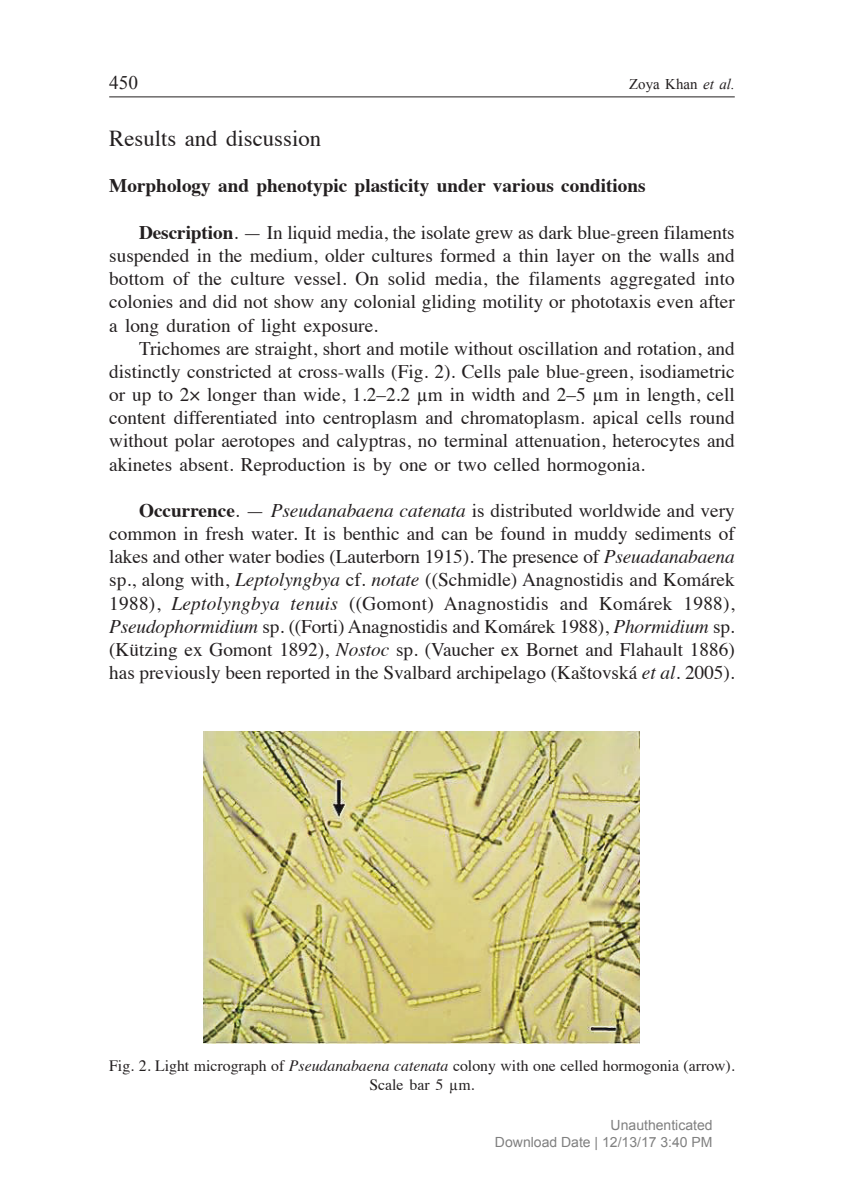
<style>
.page{position:relative;width:844px;height:1191px;background:#fff}
.page>*{position:absolute;margin:0;border:0;box-sizing:border-box;transform-origin:0 0}
.t1{font:22.75px "Times";color:#231f20}
.t2{font:19.25px/23.1px "Times";color:#231f20;text-align:justify}
.t3{font:700 19.25px "Times";color:#231f20}
.t4{font:19.25px "Times New Roman";color:#231f20}
.t5{font:15.75px/18.4px "Times";color:#231f20;text-align:center}
.t6{font:14.88px "Times New Roman";color:#231f20}
.t7{font:14px/17.5px "Arial";color:#808080;text-align:right}
.s1{font-style:italic}
.s2{font-weight:700}
.s3{font-family:"Times New Roman"}
</style>
<div class="page">
<hr style="left:109px;top:96px;width:625px;height:1px;background:#231f20">
<img style="left:203px;top:732px;width:436px;height:311px">
<p class="t4" style="left:109px;top:72px;width:30px">450</p>
<p class="t6" style="left:629px;top:75px;width:107px">Zoya Khan <span class="s1">et al.</span></p>
<p class="t1" style="left:109px;top:129px;width:213px">Results and discussion</p>
<p class="t3" style="left:109px;top:178px;width:538px">Morphology and phenotypic plasticity under various conditions</p>
<p class="t2" style="left:109px;top:222px;width:627px;text-indent:30px"><span class="s2">Description</span>. — In liquid media, the isolate grew as dark blue-green filaments suspended in the medium, older cultures formed a thin layer on the walls and bottom of the culture vessel. On solid media, the filaments aggregated into colonies and did not show any colonial gliding motility or phototaxis even after a long duration of light exposure.</p>
<p class="t2" style="left:109px;top:338px;width:627px;text-indent:30px">Trichomes are straight, short and motile without oscillation and rotation, and distinctly constricted at cross-walls (Fig. 2). Cells pale blue-green, isodiametric or up to 2× longer than wide, 1.2–2.2 <span class="s3">μ</span>m in width and 2–5 <span class="s3">μ</span>m in length, cell content differentiated into centroplasm and chromatoplasm. apical cells round without polar aerotopes and calyptras, no terminal attenuation, heterocytes and akinetes absent. Reproduction is by one or two celled hormogonia.</p>
<p class="t2" style="left:109px;top:500px;width:627px;text-indent:30px"><span class="s2">Occurrence</span>. — <span class="s1">Pseudanabaena catenata</span> is distributed worldwide and very common in fresh water. It is benthic and can be found in muddy sediments of lakes and other water bodies (Lauterborn 1915). The presence of <span class="s1">Pseuadanabaena </span>sp<span class="s1">.</span>, along with, <span class="s1">Leptolyngbya</span> cf. <span class="s1">notate</span> ((Schmidle) Anagnostidis and Komárek 1988), <span class="s1">Leptolyngbya tenuis</span> ((Gomont) Anagnostidis and Komárek 1988), <span class="s1">Pseudophormidium</span> sp. ((Forti) Anagnostidis and Komárek 1988), <span class="s1">Phormidium</span> sp. (Kützing ex Gomont 1892), <span class="s1">Nostoc</span> sp. (Vaucher ex Bornet and Flahault 1886) has previously been reported in the Svalbard archipelago (Kaštovská <span class="s1">et al.</span> 2005).</p>
<p class="t5" style="left:109px;top:1058px;width:627px">Fig. 2. Light micrograph of <span class="s1">Pseudanabaena catenata</span> colony with one celled hormogonia (arrow).<br>Scale bar 5 <span class="s3">μ</span>m.</p>
<p class="t7" style="left:495px;top:1117px;width:219px">Unauthenticated<br>Download Date | 12/13/17 3:40 PM</p>
</div>
